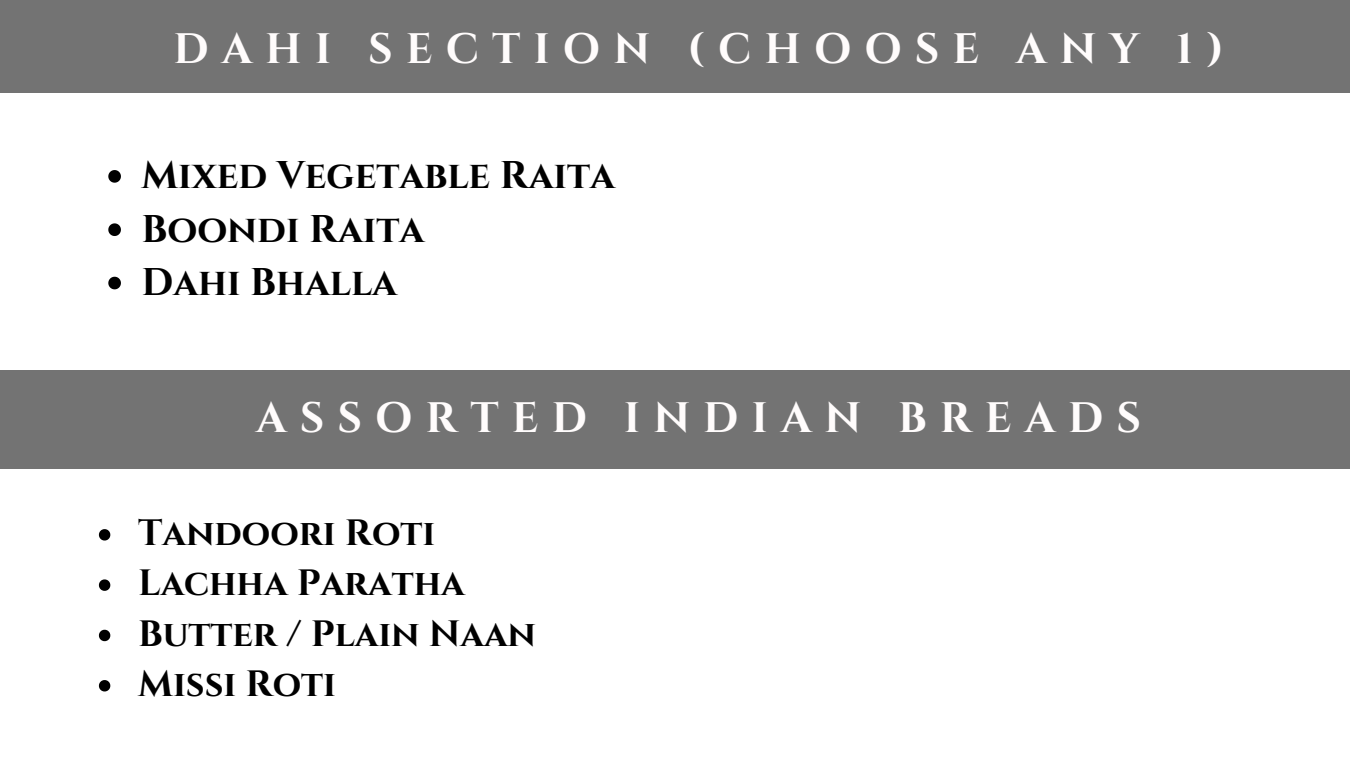
<style>
.page{position:relative;width:1350px;height:761px;background:#fff}
.page>*{position:absolute;margin:0;border:0;box-sizing:border-box;transform-origin:0 0}
.t1{font:700 42.45px "Cinzel";letter-spacing:.31em;color:#fffcfc}
.t2{font:700 38.55px "Cinzel";color:#000}
.t3{font:700 36.6px "Cinzel";color:#000}
</style>
<div class="page">
<div style="left:0;top:0;width:1350px;height:93px;background:#737373"></div>
<svg style="left:108px;top:170px;width:13px;height:13px"></svg>
<svg style="left:108px;top:223px;width:13px;height:13px"></svg>
<svg style="left:108px;top:277px;width:13px;height:12px"></svg>
<div style="left:0;top:370px;width:1350px;height:99px;background:#737373"></div>
<svg style="left:99px;top:529px;width:11px;height:11px"></svg>
<svg style="left:99px;top:579px;width:11px;height:11px"></svg>
<svg style="left:99px;top:629px;width:11px;height:12px"></svg>
<svg style="left:99px;top:680px;width:11px;height:11px"></svg>
<h1 class="t1" style="left:173px;top:22px;width:1052px">DAHI SECTION (CHOOSE ANY 1)</h1>
<p class="t2" style="left:142px;top:151px;width:475px">Mixed Vegetable Raita</p>
<p class="t2" style="left:142px;top:204px;width:284px">Boondi Raita</p>
<p class="t2" style="left:142px;top:257px;width:257px">Dahi Bhalla</p>
<h1 class="t1" style="left:256px;top:391px;width:886px">ASSORTED INDIAN BREADS</h1>
<p class="t3" style="left:138px;top:509px;width:299px">Tandoori Roti</p>
<p class="t3" style="left:138px;top:560px;width:328px">Lachha Paratha</p>
<p class="t3" style="left:138px;top:610px;width:399px">Butter / Plain Naan</p>
<p class="t3" style="left:138px;top:660px;width:199px">Missi Roti</p>
</div>
